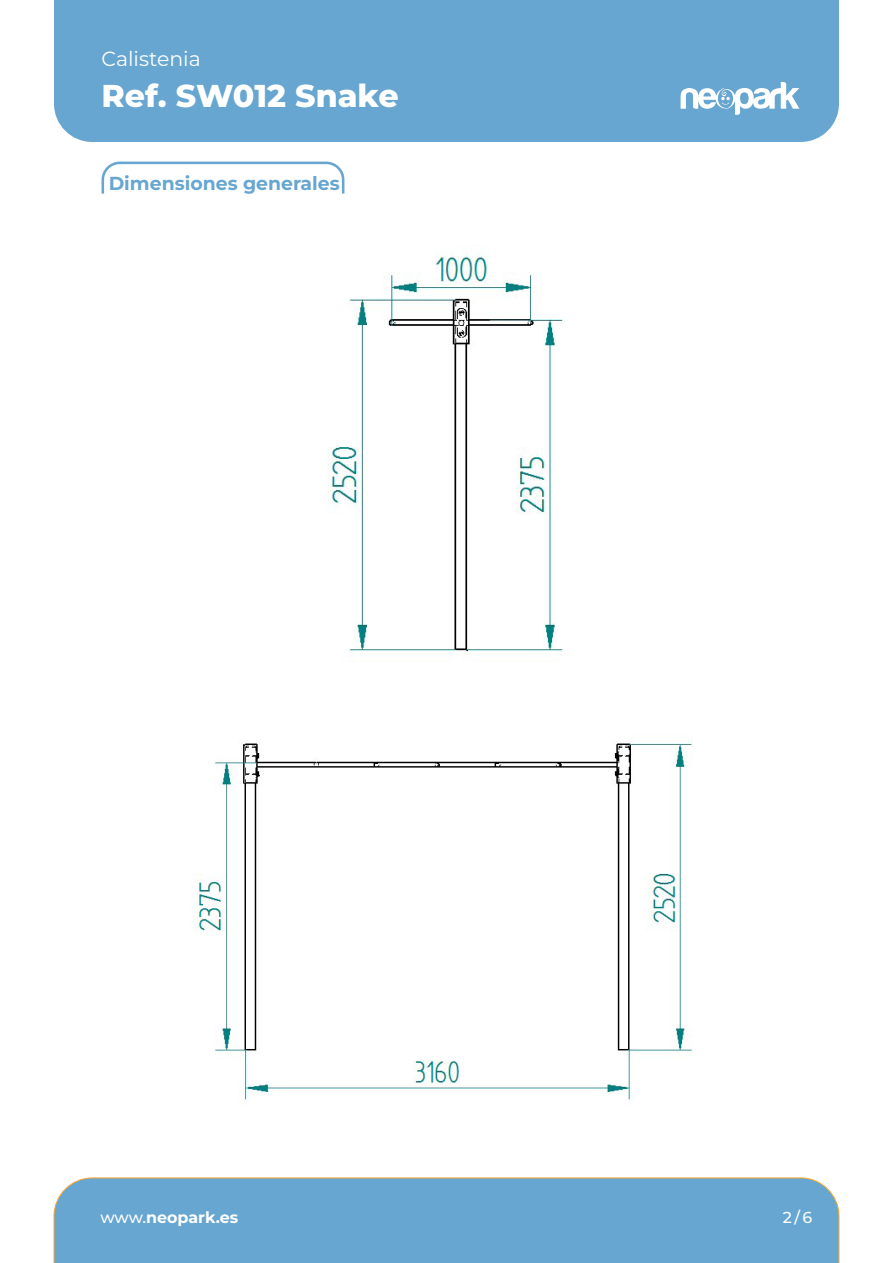
<style>
.page{position:relative;width:893px;height:1263px;background:#fff}
.page>*{position:absolute;margin:0;border:0;box-sizing:border-box;transform-origin:0 0}
.t1{font:800 31.65px "Montserrat";color:#fff}
.t2{font:20.4px "Montserrat";color:#fff}
.t3{font:700 18.9px "Montserrat";color:#66a6d1}
.t4{font:700 15.9px "Montserrat";color:#fff}
.t5{font:500 15.9px "Montserrat";color:#fff}
.s1{font-weight:500}
</style>
<div class="page">
<div style="left:54px;top:1178px;width:785px;height:85px;background:#66a6d1"></div>
<div style="left:54px;top:0;width:785px;height:142px;background:#66a6d1"></div>
<svg style="left:681px;top:82px;width:118px;height:33px"></svg>
<svg style="left:101px;top:161px;width:244px;height:33px"></svg>
<img style="left:328px;top:255px;width:236px;height:401px">
<img style="left:192px;top:739px;width:501px;height:362px">
<p class="t2" style="left:102px;top:46px;width:101px">Calistenia</p>
<p class="t1" style="left:102px;top:75px;width:299px">Ref. SW012 Snake</p>
<p class="t3" style="left:109px;top:171px;width:232px">Dimensiones generales</p>
<p class="t4" style="left:100px;top:1206px;width:139px"><span class="s1">www.</span>neopark.es</p>
<p class="t5" style="left:783px;top:1206px;width:31px">2/6</p>
</div>
